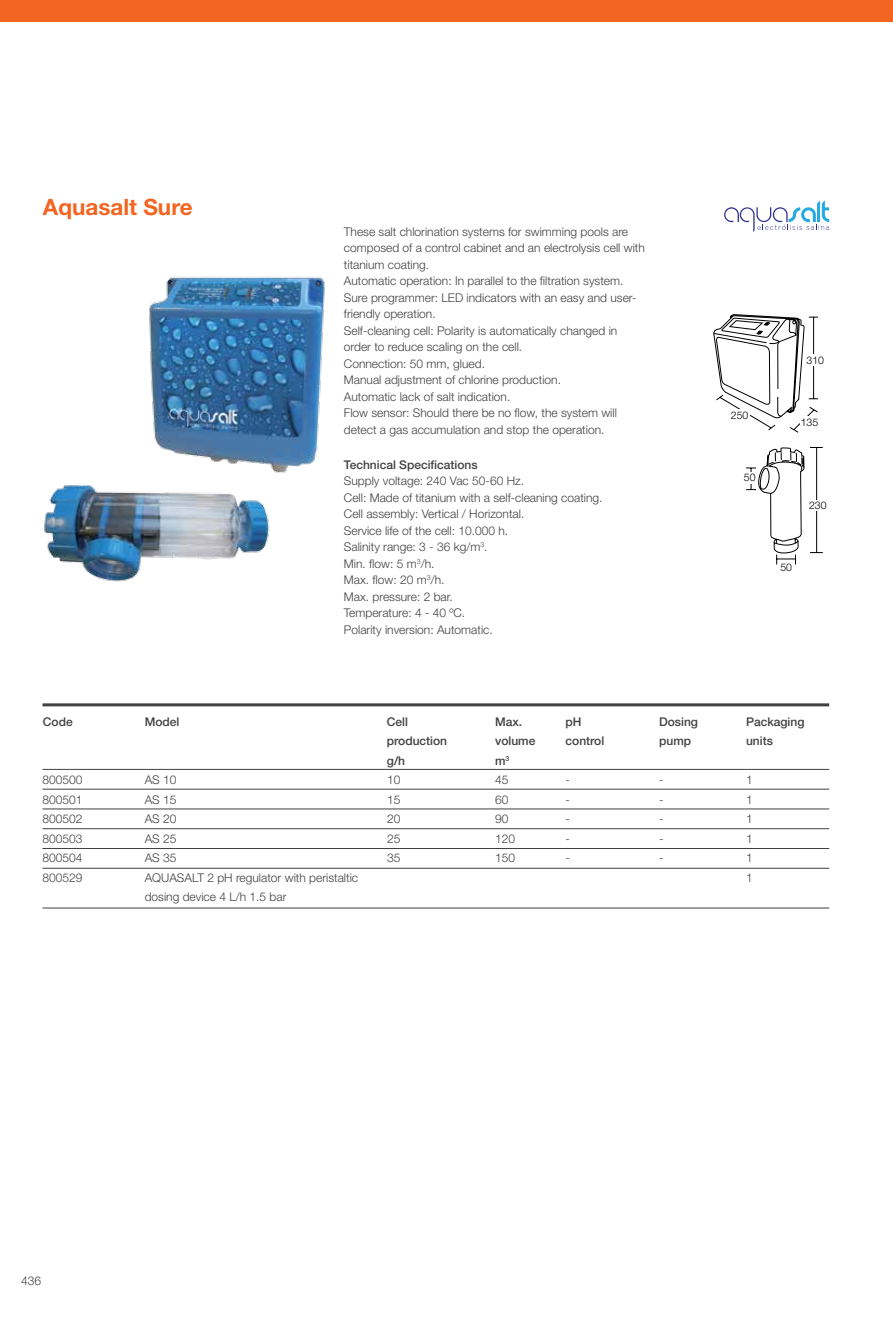
<style>
.page{position:relative;width:893px;height:1319px;background:#fff}
.page>*{position:absolute;margin:0;border:0;box-sizing:border-box;transform-origin:0 0}
.t1{font:700 22.5px "Helvetica Neue LT Std";color:#f26522}
.t2{font:300 12px/19.5px "Helvetica Neue LT Std";color:#414042;text-align:justify}
.t3{font:500 12px/19.5px "Helvetica Neue LT Std";color:#414042}
.t4{font:300 10.5px "Helvetica Neue LT Std";color:#000}
</style>
<div class="page">
<div style="left:0;top:0;width:893px;height:21px;background:#f26522"></div>
<svg style="left:724px;top:200px;width:105px;height:32px"></svg>
<img style="left:44px;top:276px;width:281px;height:306px">
<hr style="left:43px;top:703px;width:786px;height:3px;background:#414042">
<hr style="left:43px;top:808px;width:786px;height:1px;background:#414042">
<hr style="left:43px;top:769px;width:786px;height:1px;background:#414042">
<hr style="left:43px;top:828px;width:786px;height:1px;background:#414042">
<hr style="left:43px;top:788px;width:786px;height:1px;background:#414042">
<hr style="left:43px;top:848px;width:786px;height:1px;background:#414042">
<hr style="left:43px;top:867px;width:786px;height:1px;background:#414042">
<hr style="left:43px;top:907px;width:786px;height:1px;background:#414042">
<svg style="left:746px;top:447px;width:77px;height:118px"></svg>
<div style="left:744px;top:472px;width:12px;height:11px;background:#fff"></div>
<div style="left:809px;top:500px;width:20px;height:10px;background:#fff"></div>
<svg style="left:713px;top:314px;width:105px;height:119px"></svg>
<div style="left:731px;top:409px;width:19px;height:12px;background:#fff"></div>
<div style="left:807px;top:354px;width:22px;height:12px;background:#fff"></div>
<div style="left:801px;top:416px;width:21px;height:11px;background:#fff"></div>
<h1 class="t1" style="left:43px;top:193px;width:151px">Aquasalt Sure</h1>
<p class="t2" style="left:344px;top:223px;width:302px;line-height:16.5px;text-align:left">These salt chlorination systems for swimming pools are composed of a control cabinet and an electrolysis cell with titanium coating.<br>Automatic operation: In parallel to the filtration system.<br>Sure programmer: LED indicators with an easy and user&shy;friendly operation.<br>Self-cleaning cell: Polarity is automatically changed in order to reduce scaling on the cell.<br>Connection: 50 mm, glued.<br>Manual adjustment of chlorine production.<br>Automatic lack of salt indication.<br>Flow sensor: Should there be no flow, the system will detect a gas accumulation and stop the operation.</p>
<p class="t3" style="left:344px;top:454px;width:135px">Technical Specifications</p>
<p class="t2" style="left:344px;top:472px;width:260px;line-height:16.5px;text-align:left">Supply voltage: 240 Vac 50-60 Hz.<br>Cell: Made of titanium with a self-cleaning coating.<br>Cell assembly: Vertical / Horizontal.<br>Service life of the cell: 10.000 h.<br>Salinity range: 3 - 36 kg/m<sup>3</sup>.<br>Min. flow: 5 m<sup>3</sup>/h.<br>Max. flow: 20 m<sup>3</sup>/h.<br>Max. pressure: 2 bar.<br>Temperature: 4 - 40 ºC.<br>Polarity inversion: Automatic.</p>
<p class="t4" style="left:731px;top:409px;width:19px">250</p>
<p class="t4" style="left:744px;top:471px;width:13px">50</p>
<p class="t4" style="left:807px;top:353px;width:19px">310</p>
<p class="t4" style="left:801px;top:415px;width:19px">135</p>
<p class="t4" style="left:809px;top:499px;width:19px">230</p>
<p class="t4" style="left:780px;top:560px;width:13px">50</p>
<p class="t3" style="left:43px;top:711px;width:31px">Code</p>
<p class="t3" style="left:495px;top:711px;width:42px">Max. volume m<sup>3</sup></p>
<p class="t3" style="left:746px;top:711px;width:60px">Packaging units</p>
<p class="t3" style="left:145px;top:711px;width:36px">Model</p>
<p class="t3" style="left:387px;top:711px;width:62px">Cell production g/h</p>
<p class="t3" style="left:566px;top:711px;width:40px">pH control</p>
<p class="t2" style="left:566px;top:769px;width:6px">- - - - -</p>
<p class="t3" style="left:659px;top:711px;width:40px">Dosing pump</p>
<p class="t2" style="left:659px;top:769px;width:6px">- - - - -</p>
<p class="t2" style="left:145px;top:769px;width:33px">AS 10<br>AS 15<br>AS 20<br>AS 25<br>AS 35<br>Aquasalt</p>
<p class="t2" style="left:43px;top:769px;width:42px">800500<br>800501<br>800502<br>800503<br>800504<br>800529</p>
<p class="t2" style="left:746px;top:769px;width:8px">1<br>1<br>1<br>1<br>1<br>1</p>
<p class="t2" style="left:387px;top:769px;width:15px">10<br>15<br>20<br>25<br>35</p>
<p class="t2" style="left:495px;top:769px;width:22px;text-align:left">45<br>60<br>90<br>120<br>150</p>
<p class="t2" style="left:145px;top:867px;width:215px;text-indent:63px">2 pH regulator with peristaltic dosing device 4 L/h 1.5 bar</p>
<p class="t2" style="left:21px;top:1270px;width:22px">436</p>
</div>
